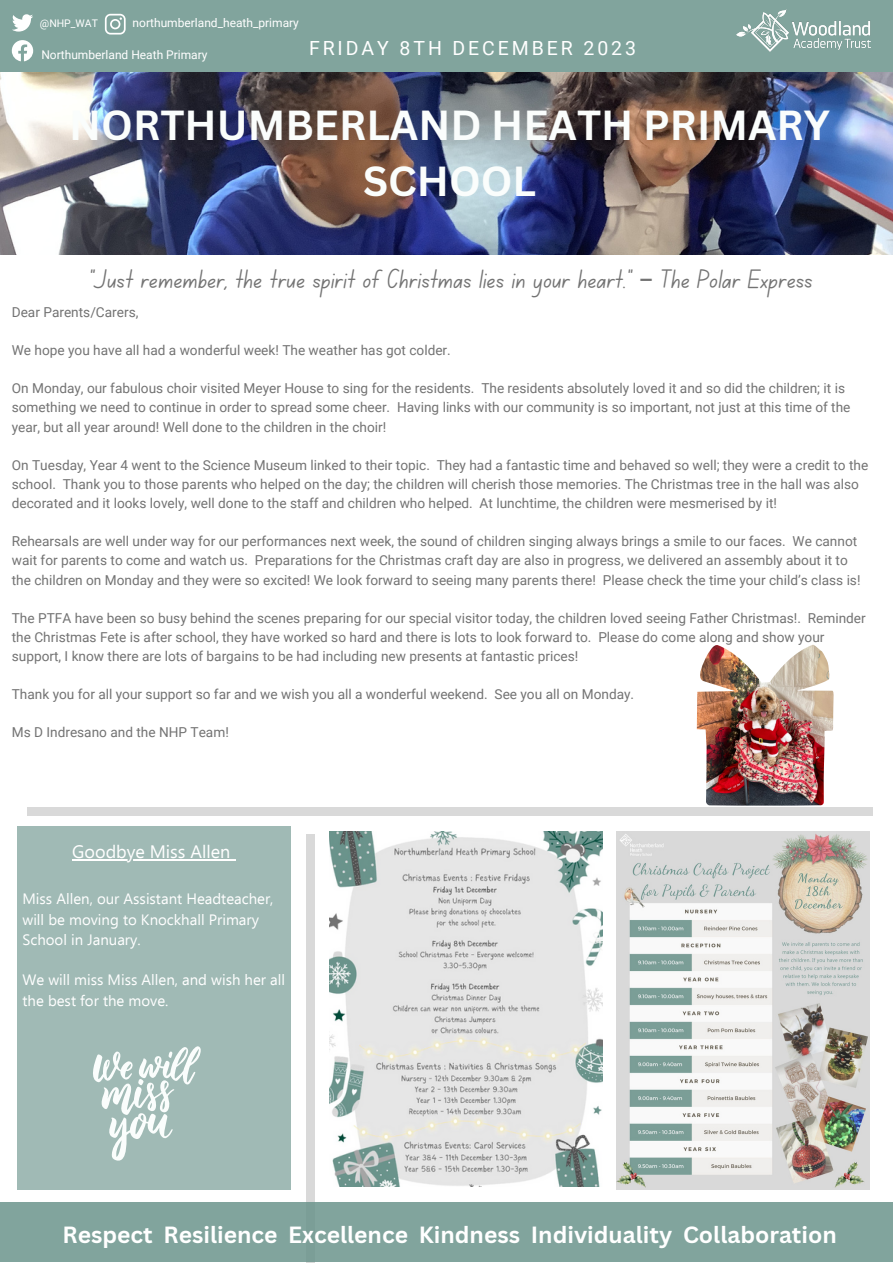
<style>
.page{position:relative;width:893px;height:1264px;background:#fff}
.page>*{position:absolute;margin:0;border:0;box-sizing:border-box;transform-origin:0 0}
.t1{font:700 40.8px/56.6px "Canva Sans";color:#fafdfc;text-align:center}
.t2{font:27px "Canva School Font";color:#737373}
.t3{font:700 22.8px "Canva Sans";color:#fff}
.t4{font:19.5px "Roboto";letter-spacing:.15em;color:#fff}
.t5{font:18px "Ebrima";color:#fff}
.t6{font:15px/20.2px "Ebrima";color:#fff}
.t7{font:13.65px/19px "Roboto";color:#737373}
.t8{font:12px "Roboto";color:#fff}
.t9{font:10.5px "Roboto";color:#fff}
.s1{font-family:"Noto Sans Gurmukhi"}
</style>
<div class="page">
<div style="left:0;top:0;width:892px;height:83px;background:#81a49d"></div>
<div style="left:306px;top:834px;width:9px;height:428px;background:#d9d9d9"></div>
<div style="left:0;top:1202px;width:892px;height:60px;background:#81a49d"></div>
<img style="left:736px;top:9px;width:134px;height:43px">
<svg style="left:12px;top:14px;width:21px;height:18px"></svg>
<svg style="left:12px;top:40px;width:21px;height:21px"></svg>
<img style="left:0;top:73px;width:892px;height:181px">
<svg style="left:105px;top:14px;width:20px;height:20px"></svg>
<div style="left:27px;top:807px;width:845px;height:9px;background:#d9d9d9"></div>
<img style="left:329px;top:831px;width:273px;height:355px">
<img style="left:616px;top:831px;width:253px;height:358px">
<img style="left:696px;top:644px;width:137px;height:161px">
<div style="left:17px;top:826px;width:274px;height:363px;background:#a0bab5"></div>
<svg style="left:93px;top:1046px;width:107px;height:115px"></svg>
<hr style="left:72px;top:859px;width:158px;height:1px;background:#fff">
<p class="t9" style="left:40px;top:18px;width:60px">@NHP_WAT</p>
<p class="t8" style="left:133px;top:16px;width:168px">northumberland_heath_primary</p>
<p class="t8" style="left:41px;top:47px;width:167px">Northumberland Heath Primary</p>
<p class="t4" style="left:309px;top:37px;width:328px">FRIDAY 8TH DECEMBER 2023</p>
<p class="t1" style="left:69px;top:96px;width:762px">NORTHUMBERLAND HEATH PRIMARY<br>SCHOOL</p>
<p class="t2" style="left:89px;top:267px;width:724px">“Just remember, the true spirit of Christmas lies in your heart.” <span class="s1">–</span> The Polar Express</p>
<p class="t7" style="left:12px;top:303px;width:128px">Dear Parents/Carers,</p>
<p class="t7" style="left:12px;top:341px;width:440px">We hope you have all had a wonderful week! The weather has got colder.</p>
<p class="t7" style="left:12px;top:379px;width:840px">On Monday, our fabulous choir visited Meyer House to sing for the residents. The residents absolutely loved it and so did the children; it is something we need to continue in order to spread some cheer. Having links with our community is so important, not just at this time of the year, but all year around! Well done to the children in the choir!</p>
<p class="t7" style="left:12px;top:455px;width:857px">On Tuesday, Year 4 went to the Science Museum linked to their topic. They had a fantastic time and behaved so well; they were a credit to the school. Thank you to those parents who helped on the day; the children will cherish those memories. The Christmas tree in the hall was also decorated and it looks lovely, well done to the staff and children who helped. At lunchtime, the children were mesmerised by it!</p>
<p class="t7" style="left:12px;top:532px;width:850px">Rehearsals are well under way for our performances next week, the sound of children singing always brings a smile to our faces. We cannot wait for parents to come and watch us. Preparations for the Christmas craft day are also in progress, we delivered an assembly about it to the children on Monday and they were so excited! We look forward to seeing many parents there! Please check the time your child’s class is!</p>
<p class="t7" style="left:12px;top:608px;width:855px">The PTFA have been so busy behind the scenes preparing for our special visitor today, the children loved seeing Father Christmas!. Reminder the Christmas Fete is after school, they have worked so hard and there is lots to look forward to. Please do come along and show your support, I know there are lots of bargains to be had including new presents at fantastic prices!</p>
<p class="t7" style="left:12px;top:685px;width:624px">Thank you for all your support so far and we wish you all a wonderful weekend. See you all on Monday.</p>
<p class="t7" style="left:12px;top:723px;width:218px">Ms D Indresano and the NHP Team!</p>
<p class="t5" style="left:72px;top:838px;width:159px">Goodbye Miss Allen</p>
<p class="t6" style="left:22px;top:888px;width:252px">Miss Allen, our Assistant Headteacher, will be moving to Knockhall Primary<br>School in January.</p>
<p class="t6" style="left:22px;top:968px;width:264px">We will miss Miss Allen, and wish her all the best for the move.</p>
<p class="t3" style="left:62px;top:1218px;width:775px">Respect Resilience Excellence Kindness Individuality Collaboration</p>
</div>
